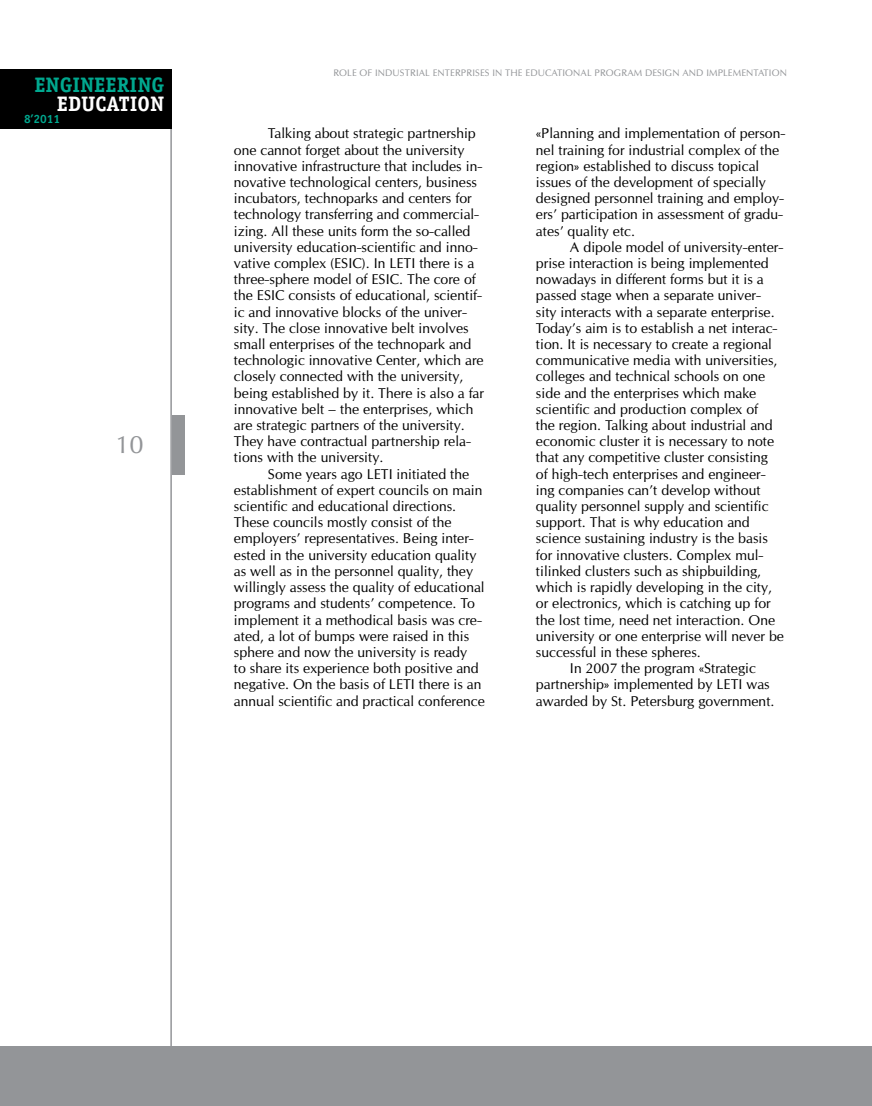
<style>
.page{position:relative;width:872px;height:1106px;background:#fff}
.page>*{position:absolute;margin:0;border:0;box-sizing:border-box;transform-origin:0 0}
.t1{font:24px "Opium New";color:#939598}
.t2{font:700 21px "Officina Serif C";color:#00a88f}
.t3{font:700 21px "Officina Serif C";color:#fff}
.t4{font:13.5px/16.2px "Opium New";color:#000}
.t5{font:700 12px "Officina Sans C";color:#00a88f}
.t6{font:9px "Opium New";letter-spacing:.01em;color:#939598}
</style>
<div class="page">
<hr style="left:170px;top:69px;width:2px;height:1037px;background:#939598">
<div style="left:0;top:1046px;width:872px;height:60px;background:#939598"></div>
<div style="left:172px;top:415px;width:12px;height:60px;background:#939598"></div>
<div style="left:0;top:69px;width:172px;height:60px;background:#000"></div>
<h2 class="t2" style="left:34px;top:73px;width:131px">ENGINEERING</h2>
<h2 class="t3" style="left:57px;top:91px;width:109px">EDUCATION</h2>
<p class="t5" style="left:24px;top:113px;width:38px">8’2011</p>
<h1 class="t1" style="left:115px;top:429px;width:30px">10</h1>
<p class="t6" style="left:333px;top:67px;width:7px">ROL</p>
<p class="t6" style="left:352px;top:67px;width:30px">E OF INDUSTRIAL</p>
<p class="t6" style="left:433px;top:67px;width:105px">ENTERPRISES IN THE EDUCATIONAL</p>
<p class="t6" style="left:594px;top:67px;width:14px">PROGRA</p>
<p class="t6" style="left:634px;top:67px;width:30px">M DESIGN</p>
<p class="t6" style="left:682px;top:67px;width:8px">AND</p>
<p class="t6" style="left:706px;top:67px;width:47px">IMPLEMENTATION</p>
<p class="t4" style="left:234px;top:125px;width:250px;text-indent:34px">Talking about strategic partnership one cannot forget about the university innovative infrastructure that includes in&shy;novative technological centers, business incubators, technoparks and centers for technology transferring and commercial&shy;izing. All these units form the so-called university education-scientific and inno&shy;vative complex (ESIC). I n LETI there is a three-sphere model of ESIC. The core of the ESIC</p>
<p class="t4" style="left:234px;top:287px;width:251px;text-indent:55px">consists of educational, scientif&shy;ic and innovative blocks of the univer&shy;sity. The close innovative belt involves small enterprises of the technopark and technologic innovative Center, which are closely connected with the university, being established by it. There is also a far innovative belt – the enterprises, which are strategic partners of the university.<br>They have contractual partnership rela&shy;tions with the university.</p>
<p class="t4" style="left:234px;top:465px;width:252px;text-indent:34px">Some years ago LETI initiated the establishment of expert councils on main scientific and educational directions.<br>These councils mostly consist of the employers’ representatives. Being inter&shy;ested in the university education quality as well as in the personnel quality, they willingly assess the quality of educational programs and students’ competence. To implement it a methodical basis was cre&shy;ated, a lot of bumps were raised in this sphere and now the university is ready<br>to share its experience both positive and negative. On the basis of LETI there is an annual scientific and practical conference</p>
<p class="t4" style="left:536px;top:125px;width:251px">«Planning and implementation of person&shy;nel training for industrial complex of the region» established to discuss topical issues of the development of specially designed personnel training and employ&shy;ers’ participation in assessment of gradu&shy;ates’ quality etc.</p>
<p class="t4" style="left:570px;top:239px;width:215px">A dipole model of university-enter-</p>
<p class="t4" style="left:536px;top:255px;width:234px">prise interaction is being implemented</p>
<p class="t4" style="left:536px;top:271px;width:229px">nowadays in different forms but it is a</p>
<p class="t4" style="left:536px;top:287px;width:226px">passed stage when a separate univer-</p>
<p class="t4" style="left:536px;top:303px;width:240px">sity interacts with a separate enterprise.</p>
<p class="t4" style="left:536px;top:320px;width:243px">Today’s aim is to establish a net interac-</p>
<p class="t4" style="left:536px;top:336px;width:238px">tion. I t is necessary to create a regional</p>
<p class="t4" style="left:536px;top:352px;width:243px">communicative media with universities,</p>
<p class="t4" style="left:536px;top:368px;width:231px">colleges and technical schools on one</p>
<p class="t4" style="left:536px;top:384px;width:222px">side and the enterprises which make</p>
<p class="t4" style="left:536px;top:401px;width:224px">scientific and production complex of</p>
<p class="t4" style="left:536px;top:417px;width:238px">the region. Talking about industrial and</p>
<p class="t4" style="left:536px;top:433px;width:240px">economic cluster it is necessary to note</p>
<p class="t4" style="left:536px;top:449px;width:234px">that any competitive cluster consisting</p>
<p class="t4" style="left:536px;top:465px;width:231px">of high-tech enterprises and engineer-</p>
<p class="t4" style="left:536px;top:482px;width:226px">ing companies can’t develop without</p>
<p class="t4" style="left:536px;top:498px;width:234px">quality personnel supply and scientific</p>
<p class="t4" style="left:536px;top:514px;width:215px">support. That is why education and</p>
<p class="t4" style="left:536px;top:530px;width:234px">science sustaining industry is the basis</p>
<p class="t4" style="left:536px;top:546px;width:229px">for innovative clusters. Complex mul-</p>
<p class="t4" style="left:536px;top:563px;width:227px">tilinked clusters such as shipbuilding,</p>
<p class="t4" style="left:536px;top:579px;width:238px">which is rapidly developing in the city,</p>
<p class="t4" style="left:536px;top:595px;width:236px">or electronics, which is catching up for</p>
<p class="t4" style="left:536px;top:611px;width:241px">the lost time, need net interaction. One</p>
<p class="t4" style="left:536px;top:627px;width:250px">university or one enterprise will never be</p>
<p class="t4" style="left:536px;top:644px;width:166px">successful in these spheres.</p>
<p class="t4" style="left:570px;top:660px;width:187px">I n 2007 the program «Strategic</p>
<p class="t4" style="left:536px;top:676px;width:235px">partnership» implemented by LETI was</p>
<p class="t4" style="left:536px;top:692px;width:240px">awarded by St. Petersburg government.</p>
</div>
